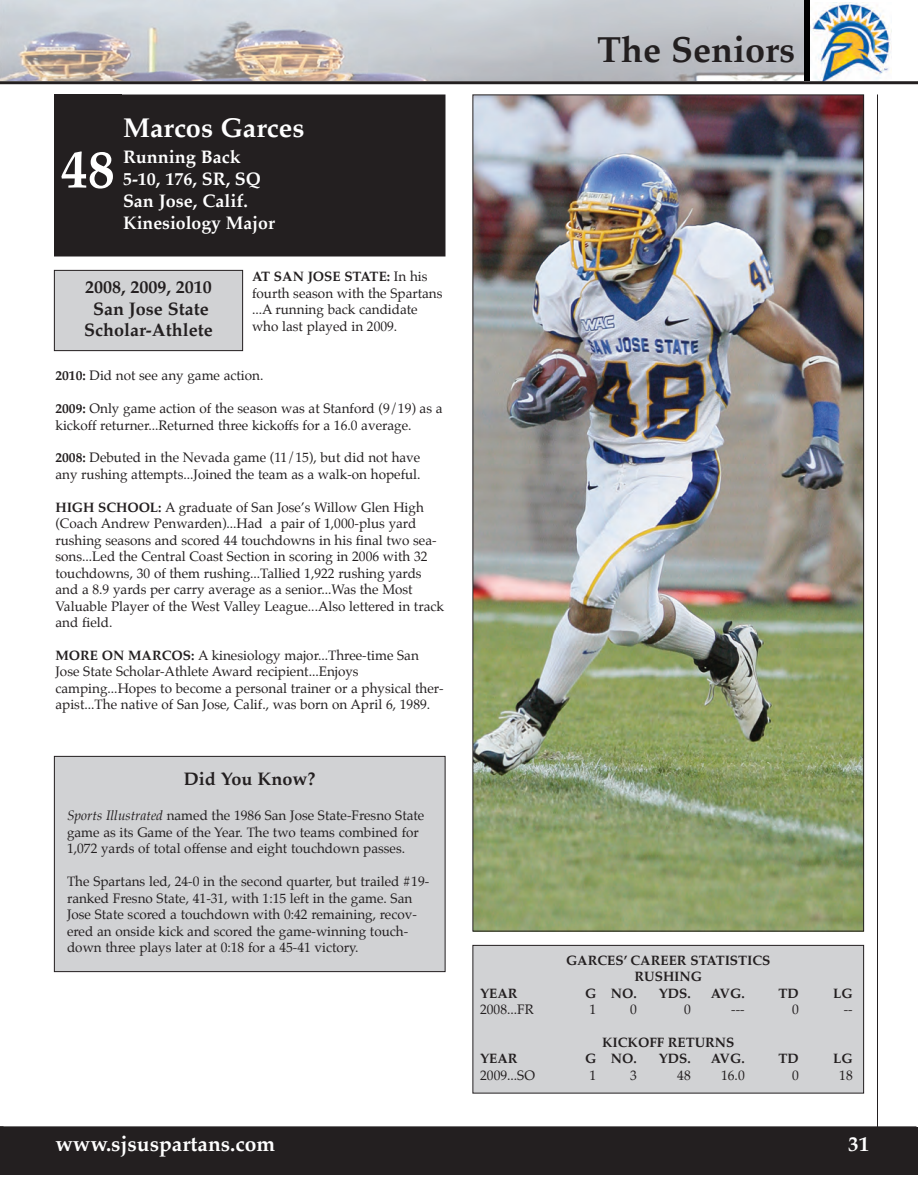
<style>
.page{position:relative;width:918px;height:1188px;background:#fff}
.page>*{position:absolute;margin:0;border:0;box-sizing:border-box;transform-origin:0 0}
.t1{font:700 54px "Palatino";color:#fff}
.t2{font:700 36px "Palatino";color:#231f20}
.t3{font:700 27px "Palatino";color:#fff}
.t4{font:700 21px "Palatino";color:#fff}
.t5{font:700 18px/21.9px "Palatino";color:#fff}
.t6{font:700 18px/21.9px "Palatino";color:#231f20;text-align:center}
.t7{font:13.5px/16.5px "Palatino";color:#231f20}
.t8{font:700 13.5px/16.5px "Palatino";color:#231f20;text-align:center}
.s1{font-weight:700}
.s2{font-style:italic}
</style>
<div class="page">
<div style="left:0;top:1127px;width:918px;height:47px;background:#231f20"></div>
<hr style="left:0;top:1126px;width:916px;height:1px;background:#231f20">
<img style="left:810px;top:3px;width:81px;height:78px">
<img style="left:0;top:0;width:804px;height:81px">
<hr style="left:0;top:81px;width:918px;height:3px;background:#231f20">
<hr style="left:877px;top:94px;width:1px;height:1073px;background:#231f20">
<div style="left:804px;top:0;width:6px;height:81px;background:#000"></div>
<div style="left:473px;top:945px;width:391px;height:148px;background:#d1d2d4"></div>
<div style="left:472px;top:945px;width:392px;height:149px;border:1px solid #231f20"></div>
<img style="left:474px;top:96px;width:388px;height:834px">
<div style="left:54px;top:756px;width:391px;height:216px;background:#d1d2d4"></div>
<div style="left:54px;top:756px;width:392px;height:216px;border:1px solid #231f20"></div>
<div style="left:56px;top:96px;width:388px;height:159px;background:#231f20"></div>
<div style="left:54px;top:94px;width:392px;height:162px;border:2px solid #231f20"></div>
<div style="left:54px;top:94px;width:68px;height:162px;background:#231f20"></div>
<div style="left:54px;top:270px;width:189px;height:81px;background:#d1d2d4"></div>
<div style="left:54px;top:270px;width:189px;height:81px;border:1px solid #231f20"></div>
<h3 class="t3" style="left:123px;top:115px;width:183px">Marcos Garces</h3>
<h3 class="t5" style="left:123px;top:147px;width:153px">Running Back<br>5-10, 176, SR, SQ<br>San Jose, Calif.<br>Kinesiology Major</h3>
<p class="t7" style="left:252px;top:269px;width:192px"><span class="s1">AT SAN JOSE STATE:</span> In his fourth season with the Spartans ...A running back candidate who last played in 2009.</p>
<p class="t7" style="left:55px;top:368px;width:209px"><span class="s1">2010:</span> Did not see any game action.</p>
<p class="t7" style="left:55px;top:401px;width:389px"><span class="s1">2009:</span> Only game action of the season was at Stanford (9/19) as a kickoff returner...Returned three kickoffs for a 16.0 average.</p>
<p class="t7" style="left:55px;top:450px;width:367px"><span class="s1">2008:</span> Debuted in the Nevada game (11/15), but did not have any rushing attempts...Joined the team as a walk-on hopeful.</p>
<p class="t7" style="left:55px;top:500px;width:390px"><span class="s1">HIGH SCHOOL:</span> A graduate of San Jose’s Willow Glen High (Coach Andrew Penwarden)...Had a pair of 1,000-plus yard rushing seasons and scored 44 touchdowns in his final two sea&shy;sons...Led the Central Coast Section in scoring in 2006 with 32 touchdowns, 30 of them rushing...Tallied 1,922 rushing yards and a 8.9 yards per carry average as a senior...Was the Most Valuable Player of the West Valley League...Also lettered in track and field.</p>
<p class="t7" style="left:55px;top:648px;width:390px"><span class="s1">MORE ON MARCOS:</span> A kinesiology major...Three-time San Jose State Scholar-Athlete Award recipient...Enjoys camping...Hopes to become a personal trainer or a physical ther&shy;apist...The native of San Jose, Calif., was born on April 6, 1989.</p>
<h1 class="t1" style="left:61px;top:143px;width:55px">48</h1>
<h3 class="t6" style="left:84px;top:277px;width:130px">2008, 2009, 2010<br>San Jose State<br>Scholar-Athlete</h3>
<h3 class="t6" style="left:184px;top:769px;width:133px">Did You Know?</h3>
<p class="t7" style="left:67px;top:808px;width:359px"><span class="s2">Sports Illustrated</span> named the 1986 San Jose State-Fresno State game as its Game of the Year. The two teams combined for<br>1,072 yards of total offense and eight touchdown passes.</p>
<p class="t7" style="left:67px;top:874px;width:364px">The Spartans led, 24-0 in the second quarter, but trailed #19- ranked Fresno State, 41-31, with 1:15 left in the game. San Jose State scored a touchdown with 0:42 remaining, recov&shy;ered an onside kick and scored the game-winning touch&shy;down three plays later at 0:18 for a 45-41 victory.</p>
<h2 class="t2" style="left:597px;top:32px;width:199px">The Seniors</h2>
<p class="t8" style="left:566px;top:953px;width:206px">GARCES’ CAREER STATISTICS<br>RUSHING</p>
<p class="t8" style="left:480px;top:986px;width:39px">YEAR</p>
<p class="t8" style="left:585px;top:986px;width:53px">G NO.</p>
<p class="t8" style="left:659px;top:986px;width:33px">YDS.</p>
<p class="t8" style="left:711px;top:986px;width:35px">AVG.</p>
<p class="t8" style="left:779px;top:986px;width:22px">TD</p>
<p class="t8" style="left:833px;top:986px;width:21px">LG</p>
<p class="t7" style="left:480px;top:1002px;width:55px">2008...FR</p>
<p class="t7" style="left:590px;top:1002px;width:8px">1</p>
<p class="t7" style="left:630px;top:1002px;width:8px">0</p>
<p class="t7" style="left:684px;top:1002px;width:8px">0</p>
<p class="t7" style="left:731px;top:1002px;width:15px">---</p>
<p class="t7" style="left:792px;top:1002px;width:8px">0</p>
<p class="t7" style="left:844px;top:1002px;width:10px">--</p>
<p class="t8" style="left:602px;top:1035px;width:134px">KICKOFF RETURNS</p>
<p class="t8" style="left:480px;top:1051px;width:39px">YEAR</p>
<p class="t8" style="left:585px;top:1051px;width:53px">G NO.</p>
<p class="t8" style="left:659px;top:1051px;width:33px">YDS.</p>
<p class="t8" style="left:711px;top:1051px;width:35px">AVG.</p>
<p class="t8" style="left:779px;top:1051px;width:22px">TD</p>
<p class="t8" style="left:833px;top:1051px;width:21px">LG</p>
<p class="t7" style="left:480px;top:1068px;width:56px">2009...SO</p>
<p class="t7" style="left:590px;top:1068px;width:8px">1</p>
<p class="t7" style="left:630px;top:1068px;width:8px">3</p>
<p class="t7" style="left:677px;top:1068px;width:15px">48</p>
<p class="t7" style="left:721px;top:1068px;width:25px">16.0</p>
<p class="t7" style="left:792px;top:1068px;width:8px">0</p>
<p class="t7" style="left:839px;top:1068px;width:15px">18</p>
<h3 class="t4" style="left:56px;top:1134px;width:221px">www.sjsuspartans.com</h3>
<h3 class="t4" style="left:848px;top:1134px;width:22px">31</h3>
</div>
